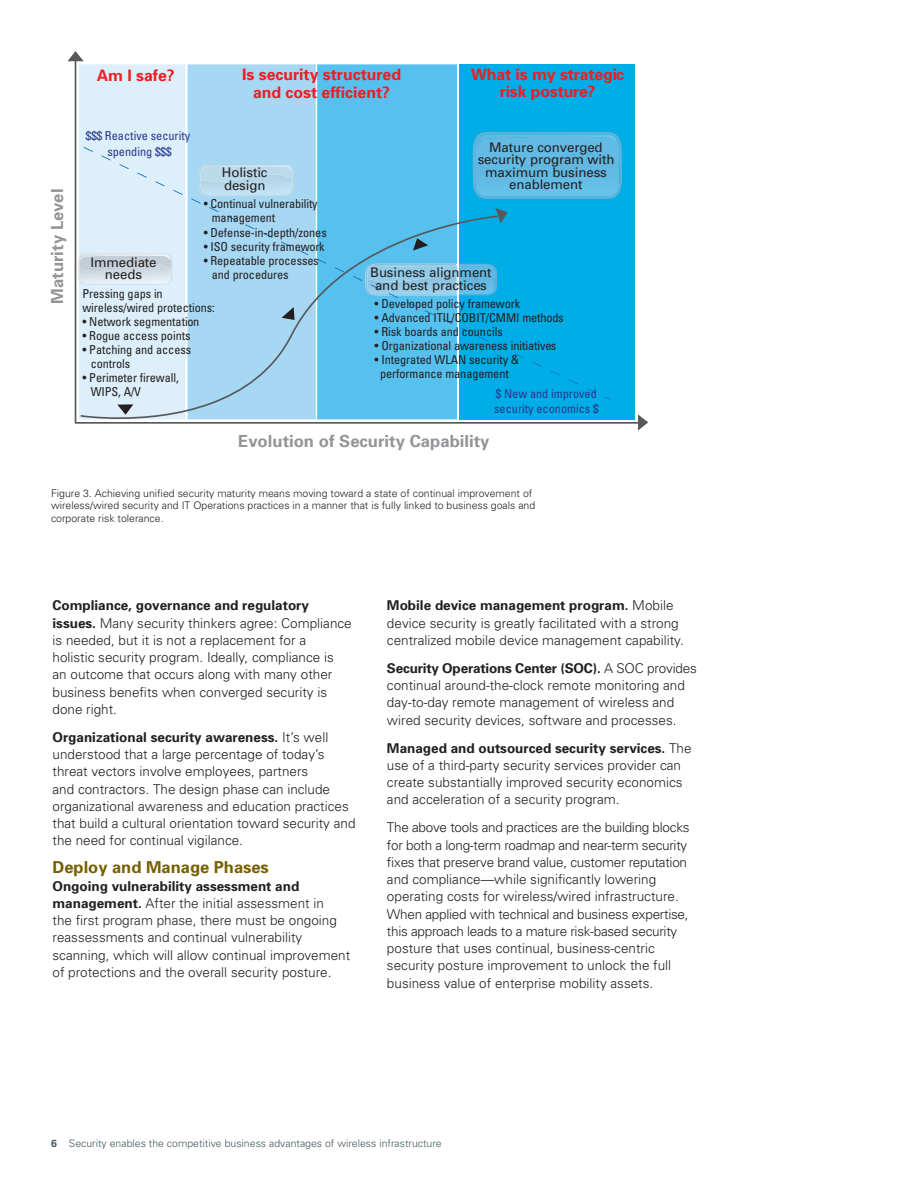
<style>
.page{position:relative;width:918px;height:1188px;background:#fff}
.page>*{position:absolute;margin:0;border:0;box-sizing:border-box;transform-origin:0 0}
.t1{font:700 16.65px "Univers";color:#939598}
.Body_copy{font:700 16.5px "Univers";color:#766000}
.t2{font:700 15.75px/17.5px "Univers";color:#ee1d23;text-align:center}
.Body_copy-2{font:300 13.5px/17.2px "Univers";color:#231f20}
.Body_copy-3{font:300 13.5px/17.2px "Univers";letter-spacing:-.02em;color:#231f20}
.t3{font:13.2px/12.3px "Univers";letter-spacing:-.01em;color:#231f20;text-align:center}
.t4{font:condensed 12.3px/14.1px "Univers";letter-spacing:-.005em;color:#231f20}
.t5{font:condensed 12.3px/15.8px "Univers";color:#283890;text-align:center}
.Descriptor{font:300 10.5px/12.8px "Univers";color:#231f20}
.Descriptor-2{font:300 10.5px "Univers";color:#45555f}
.s1{font-weight:700}
</style>
<div class="page">
<svg style="left:75px;top:64px;width:563px;height:360px"></svg>
<svg style="left:638px;top:414px;width:10px;height:17px"></svg>
<div style="left:188px;top:64px;width:128px;height:83px;background:#a6d7f3"></div>
<div style="left:317px;top:64px;width:140px;height:83px;background:#56c0ee"></div>
<div style="left:459px;top:64px;width:176px;height:355px;background:#00ade6"></div>
<svg style="left:186px;top:400px;width:273px;height:19px;fill:#56c0ee"></svg>
<svg style="left:68px;top:51px;width:118px;height:368px"></svg>
<svg style="left:473px;top:132px;width:149px;height:67px"></svg>
<svg style="left:83px;top:147px;width:527px;height:253px"></svg>
<p class="t1" style="left:46px;top:304px;width:116px;rotate:-90deg">Maturity Level</p>
<p class="t2" style="left:97px;top:66px;width:80px">Am I safe?</p>
<p class="t2" style="left:242px;top:65px;width:161px">Is security structured and cost efficient?</p>
<p class="t2" style="left:471px;top:65px;width:154px">What is my strategic risk posture?</p>
<p class="t5" style="left:86px;top:128px;width:106px">$$$ Reactive security spending $$$</p>
<p class="t3" style="left:222px;top:166px;width:47px;text-align:left">Holistic design</p>
<p class="t4" style="left:212px;top:197px;width:107px;text-indent:-8px">• Continual vulnerability management</p>
<p class="t4" style="left:204px;top:225px;width:125px">• Defense-in-depth/zones</p>
<p class="t4" style="left:204px;top:239px;width:122px">• ISO security framework</p>
<p class="t4" style="left:212px;top:253px;width:108px;text-indent:-8px">• Repeatable processes and procedures</p>
<p class="t3" style="left:90px;top:256px;width:68px">Immediate needs</p>
<p class="t4" style="left:83px;top:286px;width:134px">Pressing gaps in wireless/wired protections:</p>
<p class="t4" style="left:83px;top:314px;width:118px">• Network segmentation</p>
<p class="t4" style="left:83px;top:328px;width:110px">• Rogue access points</p>
<p class="t4" style="left:91px;top:342px;width:102px;text-indent:-8px">• Patching and access controls</p>
<p class="t4" style="left:91px;top:370px;width:90px;text-indent:-8px">• Perimeter firewall,<br>WIPS, A/V</p>
<p class="t3" style="left:478px;top:141px;width:138px">Mature converged security program with maximum business enablement</p>
<p class="t3" style="left:370px;top:266px;width:123px">Business alignment and best practices</p>
<p class="t4" style="left:375px;top:296px;width:147px">• Developed policy framework</p>
<p class="t4" style="left:375px;top:310px;width:190px">• Advanced ITIL/COBIT/CMMI methods</p>
<p class="t4" style="left:375px;top:324px;width:130px">• Risk boards and councils</p>
<p class="t4" style="left:375px;top:338px;width:183px">• Organizational awareness initiatives</p>
<p class="t4" style="left:375px;top:352px;width:146px;text-align:center">• Integrated WLAN security &amp; performance management</p>
<p class="t5" style="left:494px;top:385px;width:106px;text-align:left">$ New and improved security economics $</p>
<p class="t1" style="left:238px;top:431px;width:253px">Evolution of Security Capability</p>
<p class="Descriptor" style="left:51px;top:486px;width:486px">Figure 3. Achieving unified security maturity means moving toward a state of continual improvement of wireless/wired security and IT Operations practices in a manner that is fully linked to business goals and corporate risk tolerance.</p>
<p class="Body_copy-2" style="left:53px;top:596px;width:301px"><span class="s1">Compliance, governance and regulatory issues.</span> Many security thinkers agree: Compliance is needed, but it is not a replacement for a<br>holistic security program. Ideally, compliance is<br>an outcome that occurs along with many other business benefits when converged security is done right.</p>
<p class="Body_copy-2" style="left:53px;top:728px;width:305px"><span class="s1">Organizational security awareness.</span> It’s well understood that a large percentage of today’s threat vectors involve employees, partners<br>and contractors. The design phase can include organizational awareness and education practices that build a cultural orientation toward security and the need for continual vigilance.</p>
<p class="Body_copy" style="left:53px;top:857px;width:218px">Deploy and Manage Phases</p>
<p class="Body_copy-2" style="left:53px;top:877px;width:299px"><span class="s1">Ongoing vulnerability assessment and management.</span> After the initial assessment in<br>the first program phase, there must be ongoing reassessments and continual vulnerability scanning, which will allow continual improvement of protections and the overall security posture.</p>
<p class="Body_copy-2" style="left:387px;top:596px;width:299px"><span class="s1">Mobile device management program.</span> Mobile device security is greatly facilitated with a strong centralized mobile device management capability.</p>
<p class="Body_copy-2" style="left:387px;top:659px;width:311px"><span class="s1">Security Operations Center (SOC).</span> A SOC provides continual around-the-clock remote monitoring and day-to-day remote management of wireless and wired security devices, software and processes.</p>
<p class="Body_copy-2" style="left:387px;top:739px;width:306px"><span class="s1">Managed and outsourced security services.</span> The use of a third-party security services provider can create substantially improved security economics and acceleration of a security program.</p>
<p class="Body_copy-3" style="left:387px;top:819px;width:304px">The above tools and practices are the building blocks for both a long-term roadmap and near-term security fixes that preserve brand value, customer reputation and compliance—while significantly lowering operating costs for wireless/wired infrastructure.<br>When applied with technical and business expertise, this approach leads to a mature risk-based security posture that uses continual, business-centric security posture improvement to unlock the full business value of enterprise mobility assets.</p>
<p class="Descriptor-2" style="left:51px;top:1137px;width:392px"><span class="s1">6</span> Security enables the competitive business advantages of wireless infrastructure</p>
</div>
